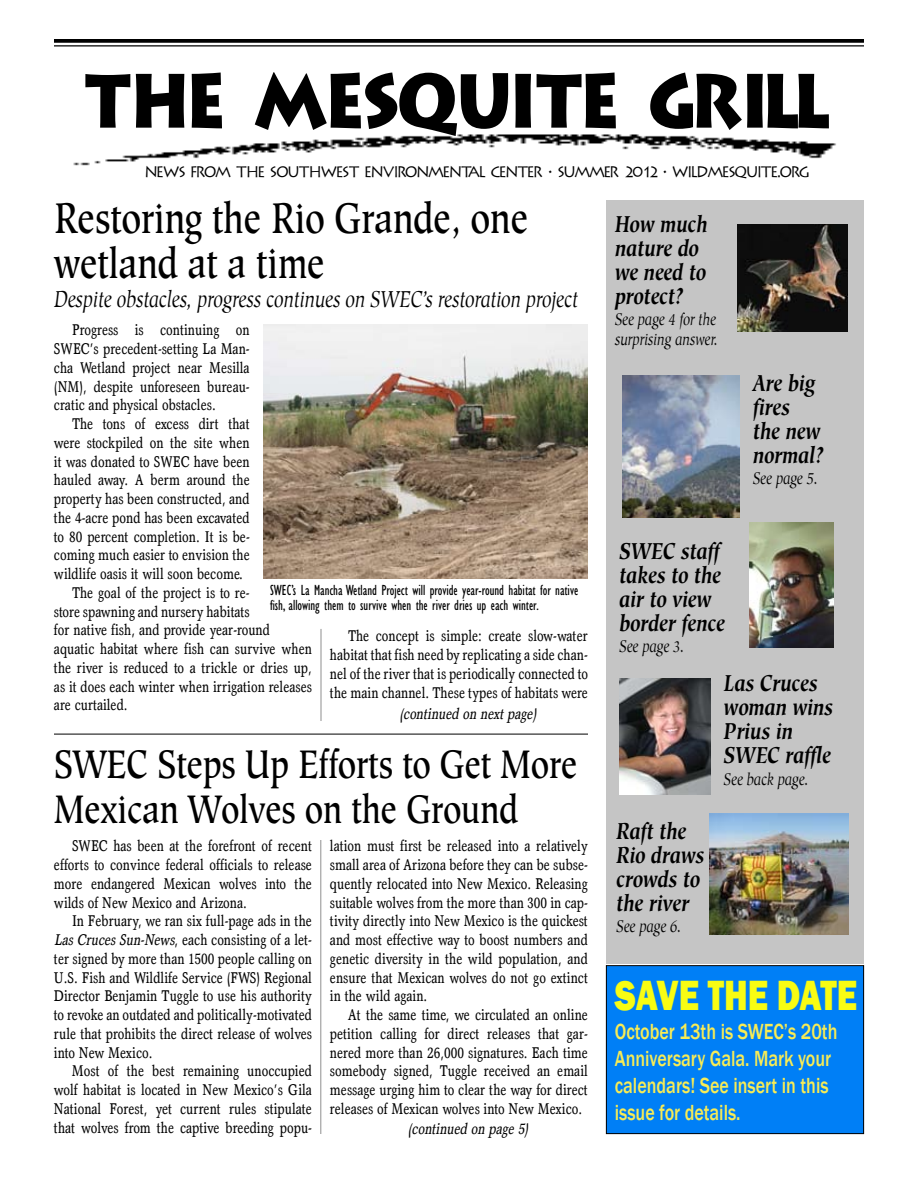
<style>
.page{position:relative;width:918px;height:1188px;background:#fff}
.page>*{position:absolute;margin:0;border:0;box-sizing:border-box;transform-origin:0 0}
.t1{font:75px "Austere Black Caps SSK Bold";color:#000;scale:.9 1}
.t2{font:800 43.5px "Franklin Gothic";letter-spacing:-.005em;color:#f8fc13;scale:.8 1}
.t3{font:500 42px/45px "Glossary Medium S Si";color:#000;scale:.8 1}
.t4{font:500 39px/45px "Glossary Medium S Si";color:#000;scale:.8 1}
.t5{font:italic 700 22.5px/24px "Glossary S Si";color:#000;scale:.8 1}
.t6{font:500 22.5px/27px "Franklin Gothic";color:#f8ec55;scale:.8 1}
.t7{font:italic 22.5px "Glossary S Si";color:#000;scale:.8 1}
.t8{font:italic 16.5px/19.8px "Glossary S Si";color:#000;scale:.8 1}
.t9{font:15.6px/18.8px "Axiomatic Condensed S Si Condensed";color:#000;text-align:justify}
.t10{font:italic 15.6px "Axiomatic Condensed S Si Condensed";color:#000}
.t11{font:condensed 15px/15px "Gill S Si";color:#000;scale:.9 1}
.t12{font:15px "Austere Caps SSK";color:#000}
.s1{font-style:italic}
</style>
<div class="page">
<img style="left:73px;top:134px;width:763px;height:32px">
<svg style="left:54px;top:39px;width:810px;height:4px;background:#0f0f0f"></svg>
<hr style="left:54px;top:45px;width:810px;height:2px;background:#000">
<hr style="left:54px;top:734px;width:534px;height:1px;background:#000">
<div style="left:606px;top:201px;width:258px;height:763px;background:#c5c5c5"></div>
<img style="left:263px;top:324px;width:325px;height:255px">
<img style="left:623px;top:376px;width:117px;height:141px">
<img style="left:749px;top:522px;width:84px;height:126px">
<img style="left:709px;top:813px;width:139px;height:122px">
<hr style="left:321px;top:629px;width:1px;height:92px;background:#000">
<hr style="left:321px;top:840px;width:1px;height:294px;background:#000">
<div style="left:606px;top:966px;width:258px;height:168px;background:#007ff6"></div>
<div style="left:606px;top:965px;width:258px;height:169px;border:1px solid #000"></div>
<img style="left:620px;top:679px;width:90px;height:115px">
<img style="left:738px;top:224px;width:109px;height:107px">
<h1 class="t1" style="left:84px;top:54px;width:829px">THE MESQUITE GRILL</h1>
<p class="t12" style="left:145px;top:163px;width:665px">NEWS FROM THE SOUTHWEST ENVIRONMENTAL CENTER • SUMMER 2012 • WILDMESQUITE.ORG</p>
<h3 class="t3" style="left:54px;top:196px;width:594px">Restoring the Rio Grande, one wetland at a time</h3>
<h3 class="t7" style="left:54px;top:286px;width:657px">Despite obstacles, progress continues on SWEC’s restoration project</h3>
<p class="t9" style="left:54px;top:321px;width:197px;text-indent:18px">Progress is continuing on SWEC’s precedent-setting La Man&shy;cha Wetland project near Mesilla (NM), despite unforeseen bureau&shy;cratic and physical obstacles.</p>
<p class="t9" style="left:72px;top:414px;width:179px">The tons of excess dirt that</p>
<p class="t9" style="left:54px;top:433px;width:197px">were stockpiled on the site when</p>
<p class="t9" style="left:54px;top:452px;width:197px">it was donated to SWEC have been</p>
<p class="t9" style="left:54px;top:471px;width:197px">hauled away. A berm around the</p>
<p class="t9" style="left:54px;top:489px;width:197px">property has been constructed, and</p>
<p class="t9" style="left:54px;top:508px;width:197px">the 4-acre pond has been excavated</p>
<p class="t9" style="left:54px;top:527px;width:197px">to 80 percent completion. It is be-</p>
<p class="t9" style="left:54px;top:546px;width:197px">coming much easier to envision the</p>
<p class="t9" style="left:54px;top:564px;width:190px">wildlife oasis it will soon become.</p>
<p class="t9" style="left:72px;top:583px;width:179px">The goal of the project is to re-</p>
<p class="t9" style="left:54px;top:602px;width:197px">store spawning and nursery habitats</p>
<p class="t9" style="left:54px;top:621px;width:218px">for native fish, and provide year-round</p>
<p class="t9" style="left:54px;top:639px;width:260px">aquatic habitat where fish can survive when</p>
<p class="t9" style="left:54px;top:658px;width:259px">the river is reduced to a trickle or dries up,</p>
<p class="t9" style="left:54px;top:677px;width:259px">as it does each winter when irrigation releases</p>
<p class="t9" style="left:54px;top:696px;width:75px">are curtailed.</p>
<h3 class="t4" style="left:54px;top:742px;width:656px">SWEC Steps Up Efforts to Get More<br>Mexican Wolves on the Ground</h3>
<p class="t11" style="left:270px;top:583px;width:344px">SWEC’s La Mancha Wetland Project will provide year-round habitat for native fish, allowing them to survive when the river dries up each winter.</p>
<p class="t9" style="left:330px;top:627px;width:260px;text-indent:18px">The concept is simple: create slow-water habitat that fish need by replicating a side chan&shy;nel of the river that is periodically connected to the main channel. These types of habitats were</p>
<p class="t10" style="left:400px;top:704px;width:142px">(continued on nextpage)</p>
<p class="t9" style="left:54px;top:837px;width:260px;text-indent:18px">SWEC has been at the forefront of recent efforts to convince federal officials to release more endangered Mexican wolves into the wilds of New Mexico and Arizona.</p>
<p class="t9" style="left:54px;top:912px;width:260px;text-indent:18px">In February, we ran six full-page ads in the <span class="s1">LasCrucesSun-News</span>, each consisting of a let&shy;ter signed by more than 1500 people calling on U.S. Fish and Wildlife Service (FWS) Regional Director Benjamin Tuggle to use his authority to revoke an outdated and politically-motivated rule that prohibits the direct release of wolves into New Mexico.</p>
<p class="t9" style="left:54px;top:1062px;width:260px;text-indent:18px">Most of the best remaining unoccupied wolf habitat is located in New Mexico’s Gila National Forest, yet current rules stipulate that wolves from the captive breeding popu-</p>
<p class="t9" style="left:330px;top:837px;width:260px">lation must first be released into a relatively small area of Arizona before they can be subse&shy;quently relocated into New Mexico. Releasing suitable wolves from the more than 300 in cap&shy;tivity directly into New Mexico is the quickest and most effective way to boost numbers and genetic diversity in the wild population, and ensure that Mexican wolves do not go extinct in the wild again.</p>
<p class="t9" style="left:330px;top:1005px;width:260px;text-indent:18px">At the same time, we circulated an online petition calling for direct releases that gar&shy;nered more than 26,000 signatures. Each time somebody signed, Tuggle received an email message urging him to clear the way for direct releases of Mexican wolves into New Mexico.</p>
<p class="t10" style="left:408px;top:1120px;width:125px">(continued on page5)</p>
<h3 class="t5" style="left:615px;top:212px;width:117px">How much nature do we need to protect?</h3>
<p class="t8" style="left:615px;top:310px;width:130px">See page 4 for the surprising answer.</p>
<h3 class="t5" style="left:620px;top:539px;width:134px">SWEC staff takes to the air to view border fence</h3>
<p class="t8" style="left:620px;top:637px;width:82px">See page 3.</p>
<h3 class="t5" style="left:753px;top:371px;width:89px">Are big fires<br>the new normal?</h3>
<p class="t8" style="left:753px;top:469px;width:82px">See page 5.</p>
<h3 class="t5" style="left:616px;top:819px;width:112px">Raft the<br>Rio draws crowds to the river</h3>
<p class="t8" style="left:616px;top:917px;width:82px">See page 6.</p>
<h3 class="t5" style="left:724px;top:671px;width:138px">Las Cruces woman wins<br>Prius in<br>SWEC raffle</h3>
<p class="t8" style="left:724px;top:769px;width:107px">See back page.</p>
<h2 class="t2" style="left:615px;top:967px;width:304px">SAVE THE DATE</h2>
<h3 class="t6" style="left:615px;top:1018px;width:280px">October 13th is SWEC’s 20th<br>Anniversary Gala. Mark your calendars! See insert in this issue for details.</h3>
</div>
